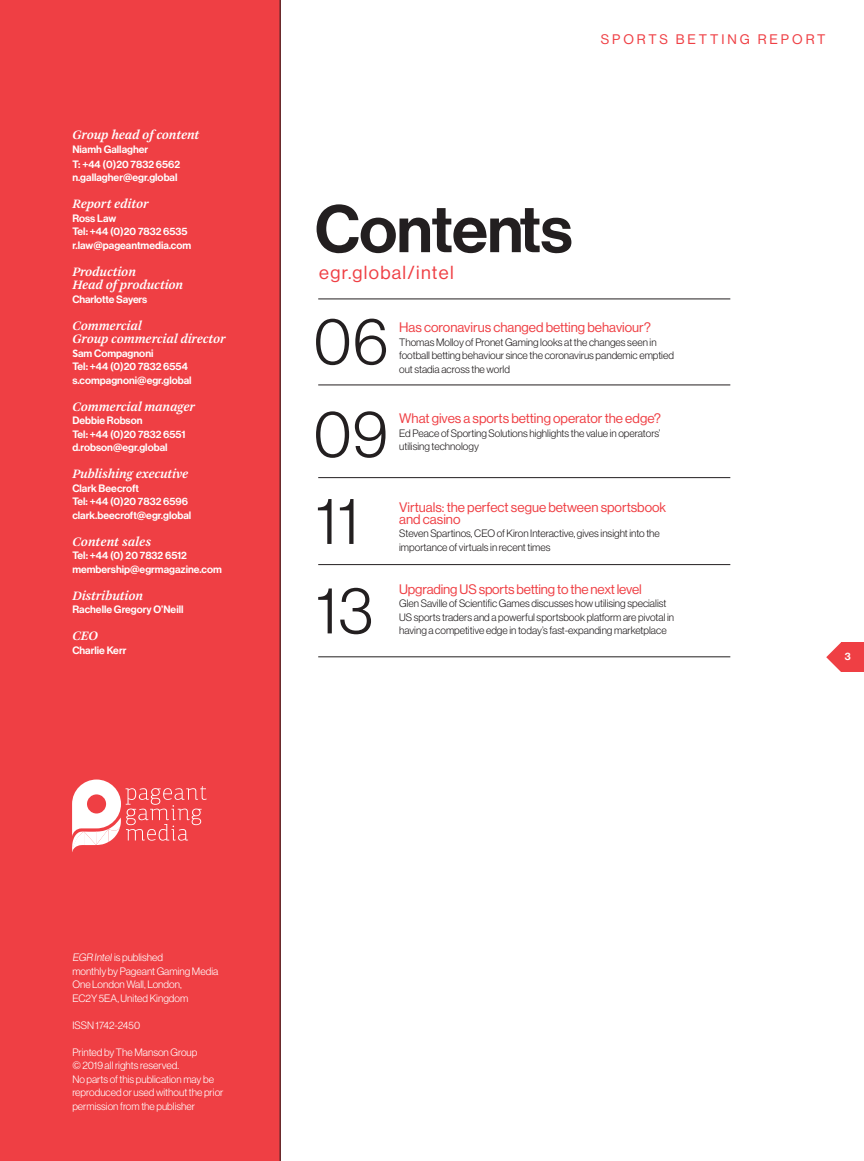
<style>
.page{position:relative;width:864px;height:1161px;background:#fff}
.page>*{position:absolute;margin:0;border:0;box-sizing:border-box;transform-origin:0 0}
.t1{font:65.55px "N Haas Grotesk DS Pro 65 Md";letter-spacing:-.01em;color:#231f20}
.t2{font:65.25px "N Haas Grotesk DS Pro 45 Lt";color:#231f20}
.t3{font:18.45px "N Haas Grotesk DS Pro 55 Rg";letter-spacing:.07em;color:#ef3f44}
.t4{font:13.5px/12px "N Haas Grotesk DS Pro 55 Rg";color:#ef3f44}
.t5{font:italic 600 13.5px/13.5px "Arnhem Pro";letter-spacing:-.01em;color:#fff}
.t6{font:13.5px "N Haas Grotesk DS Pro 55 Rg";letter-spacing:.215em;color:#ef3f44}
.t7{font:10.5px/13.5px "N Haas Grotesk DS Pro 45 Lt";color:#231f20}
.t8{font:10.5px/13.5px "N Haas Grotesk DS Pro 65 Md";color:#fff}
.t9{font:10.5px/13.5px "N Haas Grotesk DS Pro 45 Lt";color:#fff}
.s1{font-family:"Gotham Narrow";font-weight:700}
</style>
<div class="page">
<div style="left:840px;top:642px;width:23px;height:30px;background:#ef3f44"></div>
<svg style="left:826px;top:642px;width:15px;height:30px"></svg>
<div style="left:0;top:0;width:280px;height:1161px;background:#ef3f44"></div>
<svg style="left:72px;top:779px;width:135px;height:73px"></svg>
<hr style="left:318px;top:477px;width:412px;height:1px;background:#231f20">
<hr style="left:318px;top:385px;width:412px;height:1px;background:#231f20">
<hr style="left:318px;top:564px;width:412px;height:1px;background:#231f20">
<hr style="left:318px;top:656px;width:412px;height:1px;background:#231f20">
<hr style="left:318px;top:299px;width:412px;height:1px;background:#231f20">
<p class="t5" style="left:72px;top:129px;width:128px">Group head of content</p>
<p class="t8" style="left:72px;top:143px;width:109px;line-height:14px">Niamh Gallagher<br>T: +44 (0)20 7832 6562 n.gallagher@egr.global</p>
<p class="t5" style="left:72px;top:198px;width:78px">Report editor</p>
<p class="t8" style="left:72px;top:212px;width:120px">Ross Law<br>Tel: +44 (0)20 7832 6535 r.law@pageantmedia.com</p>
<p class="t5" style="left:72px;top:266px;width:112px">Production<br>Head of production</p>
<p class="t8" style="left:72px;top:293px;width:76px">Charlotte Sayers</p>
<p class="t5" style="left:72px;top:320px;width:155px">Commercial<br>Group commercial director</p>
<p class="t8" style="left:72px;top:347px;width:121px"><span class="s1">S</span>am Compagnoni<br>Tel: +44 (0)20 7832 6554 s.compagnoni@egr.global</p>
<p class="t5" style="left:72px;top:401px;width:124px">Commercial manager</p>
<p class="t8" style="left:72px;top:414px;width:115px">Debbie Robson<br>Tel: +44 (0)20 7832 6551 d.robson@egr.global</p>
<p class="t5" style="left:72px;top:468px;width:118px">Publishing executive</p>
<p class="t8" style="left:72px;top:482px;width:120px">Clark Beecroft<br>Tel: +44 (0)20 7832 6596 clark.beecroft@egr.global</p>
<p class="t5" style="left:72px;top:536px;width:80px">Content sales</p>
<p class="t8" style="left:72px;top:549px;width:151px">Tel: +44 (0) 20 7832 6512 membership@egrmagazine.com</p>
<p class="t5" style="left:72px;top:590px;width:72px">Distribution</p>
<p class="t8" style="left:72px;top:603px;width:113px">Rachelle Gregory O’Neill</p>
<p class="t5" style="left:72px;top:630px;width:27px">CEO</p>
<p class="t8" style="left:72px;top:644px;width:56px">Charlie Kerr</p>
<p class="t6" style="left:600px;top:35px;width:226px">SPORTS BETTING REPORT</p>
<h1 class="t1" style="left:315px;top:205px;width:259px">Contents</h1>
<h3 class="t3" style="left:319px;top:266px;width:136px">egr.global/intel</h3>
<h2 class="t2" style="left:313px;top:318px;width:76px">06</h2>
<p class="t4" style="left:399px;top:323px;width:253px">Has coronavirus changed betting behaviour?</p>
<p class="t7" style="left:399px;top:336px;width:276px">Thomas Molloy of Pronet Gaming looks at the changes seen in football betting behaviour since the coronavirus pandemic emptied out stadia across the world</p>
<h2 class="t2" style="left:313px;top:410px;width:76px">09</h2>
<p class="t4" style="left:399px;top:413px;width:263px">What gives a sports betting operator the edge?</p>
<p class="t7" style="left:399px;top:427px;width:263px">Ed Peace of Sporting Solutions highlights the value in operators’ utilising technology</p>
<h2 class="t2" style="left:315px;top:497px;width:45px">11</h2>
<p class="t4" style="left:399px;top:502px;width:268px">Virtuals: the perfect segue between sportsbook and casino</p>
<p class="t7" style="left:399px;top:528px;width:262px">Steven Spartinos, CEO of Kiron Interactive, gives insight into the importance of virtuals in recent times</p>
<h2 class="t2" style="left:316px;top:587px;width:59px">13</h2>
<p class="t4" style="left:399px;top:584px;width:244px">Upgrading US sports betting to the next level</p>
<p class="t7" style="left:399px;top:598px;width:276px">Glen Saville of Scientific Games discusses how utilising specialist<br>US sports traders and a powerful sportsbook platform are pivotal in having a competitive edge in today’s fast-expanding marketplace</p>
<p class="t8" style="left:844px;top:650px;width:7px">3</p>
<p class="t9" style="left:72px;top:952px;width:147px">EGR Intel is published<br>monthly by Pageant Gaming Media<br>One London Wall, London,<br>EC2Y 5EA, United Kingdom</p>
<p class="t9" style="left:72px;top:1019px;width:69px">ISSN 1742-2450</p>
<p class="t9" style="left:72px;top:1046px;width:152px">Printed by The Manson Group<br>© 2019 all rights reserved.<br>No parts of this publication may be reproduced or used without the prior permission from the publisher</p>
</div>
